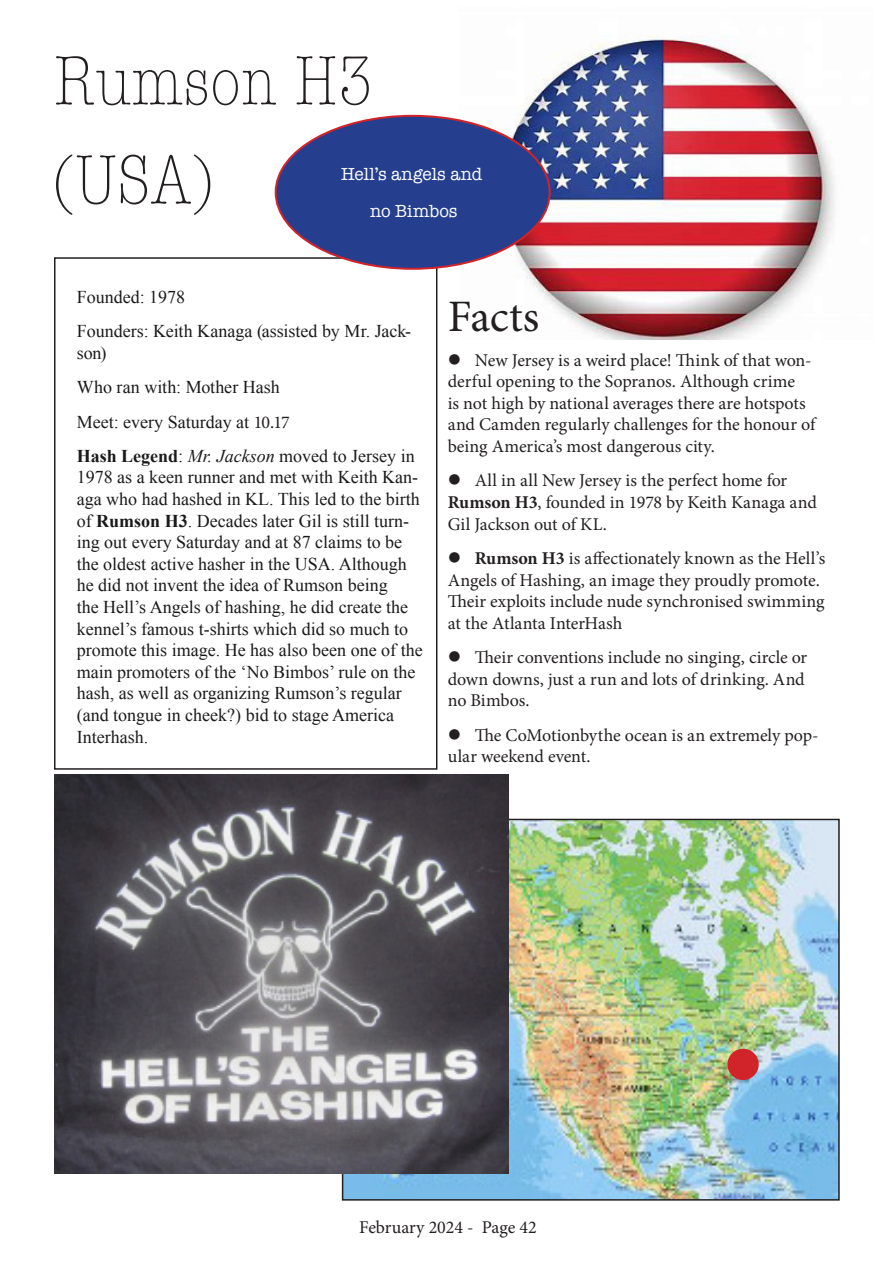
<style>
.page{position:relative;width:893px;height:1263px;background:#fff}
.page>*{position:absolute;margin:0;border:0;box-sizing:border-box;transform-origin:0 0}
.t1{font:300 condensed 72px "American Typewriter";color:#231f20}
.t2{font:54px "Wingdings";color:#d1232a}
.t3{font:45px "Minion Pro";letter-spacing:-.005em;color:#231f20}
.t4{font:18px/21.6px "Minion Pro";letter-spacing:-.005em;color:#231f20}
.t5{font:18px/21.6px "Times New Roman";color:#1a1a1a}
.t6{font:18px "American Typewriter";letter-spacing:-.005em;color:#fff}
.s1{font-family:"Minion Pro";color:#231f20}
.s2{font-weight:700}
.s3{font-style:italic}
</style>
<div class="page">
<img style="left:459px;top:35px;width:376px;height:304px">
<div style="left:54px;top:257px;width:383px;height:513px;border:2px solid #231f20"></div>
<img style="left:345px;top:822px;width:492px;height:375px">
<img style="left:54px;top:775px;width:454px;height:399px">
<div style="left:276px;top:116px;width:274px;height:153px;background:#253f8e;border-radius:50%"></div>
<p class="t1" style="left:54px;top:32px;width:321px">Rumson H3</p>
<p class="t1" style="left:54px;top:132px;width:160px">(USA)</p>
<p class="t6" style="left:341px;top:161px;width:143px">Hell’s angels and</p>
<p class="t6" style="left:370px;top:197px;width:89px">no Bimbos</p>
<p class="t5" style="left:77px;top:286px;width:110px">Founded: 1978</p>
<p class="t5" style="left:77px;top:320px;width:336px">Founders: Keith Kanaga (assisted by Mr. Jack&shy;son)</p>
<p class="t5" style="left:77px;top:376px;width:204px">Who ran with: Mother Hash</p>
<p class="t5" style="left:77px;top:410px;width:214px">Meet: every Saturday at <span class="s1">10.17</span></p>
<p class="t5" style="left:77px;top:445px;width:347px"><span class="s2">Hash Legend</span>: <span class="s3">Mr. Jackson</span> moved to Jersey in 1978 as a keen runner and met with Keith Kan&shy;aga who had hashed in KL. This led to the birth of <span class="s2">Rumson H3</span>. Decades later Gil is still turn&shy;ing out every Saturday and at 87 claims to be the oldest active hasher in the USA. Although he did not invent the idea of Rumson being<br>the Hell’s Angels of hashing, he did create the kennel’s famous t-shirts which did so much to promote this image. He has also been one of the main promoters of the ‘No Bimbos’ rule on the hash, as well as organizing Rumson’s regular (and tongue in cheek?) bid to stage America Interhash.</p>
<p class="t3" style="left:448px;top:287px;width:93px">Facts</p>
<p class="t4" style="left:448px;top:349px;width:369px">● New Jersey is a weird place! Think of that won&shy;derful opening to the Sopranos. Although crime<br>is not high by national averages there are hotspots and Camden regularly challenges for the honour of being America’s most dangerous city.</p>
<p class="t4" style="left:448px;top:470px;width:371px">● All in all New Jersey is the perfect home for<br><span class="s2">Rumson H3</span>, founded in 1978 by Keith Kanaga and<br>Gil Jackson out of KL.</p>
<p class="t4" style="left:448px;top:547px;width:379px">● <span class="s2">Rumson H3</span> is affectionately known as the Hell’s Angels of Hashing, an image they proudly promote.<br>Their exploits include nude synchronised swimming at the Atlanta InterHash</p>
<p class="t4" style="left:448px;top:647px;width:361px">● Their conventions include no singing, circle or down downs, just a run and lots of drinking. And no Bimbos.</p>
<p class="t4" style="left:448px;top:724px;width:372px">● The CoMotionbythe ocean is an extremely pop&shy;ular weekend event.</p>
<p class="t2" style="left:723px;top:1035px;width:42px">●</p>
<p class="t4" style="left:359px;top:1216px;width:179px">February 2024 - Page 42</p>
</div>
